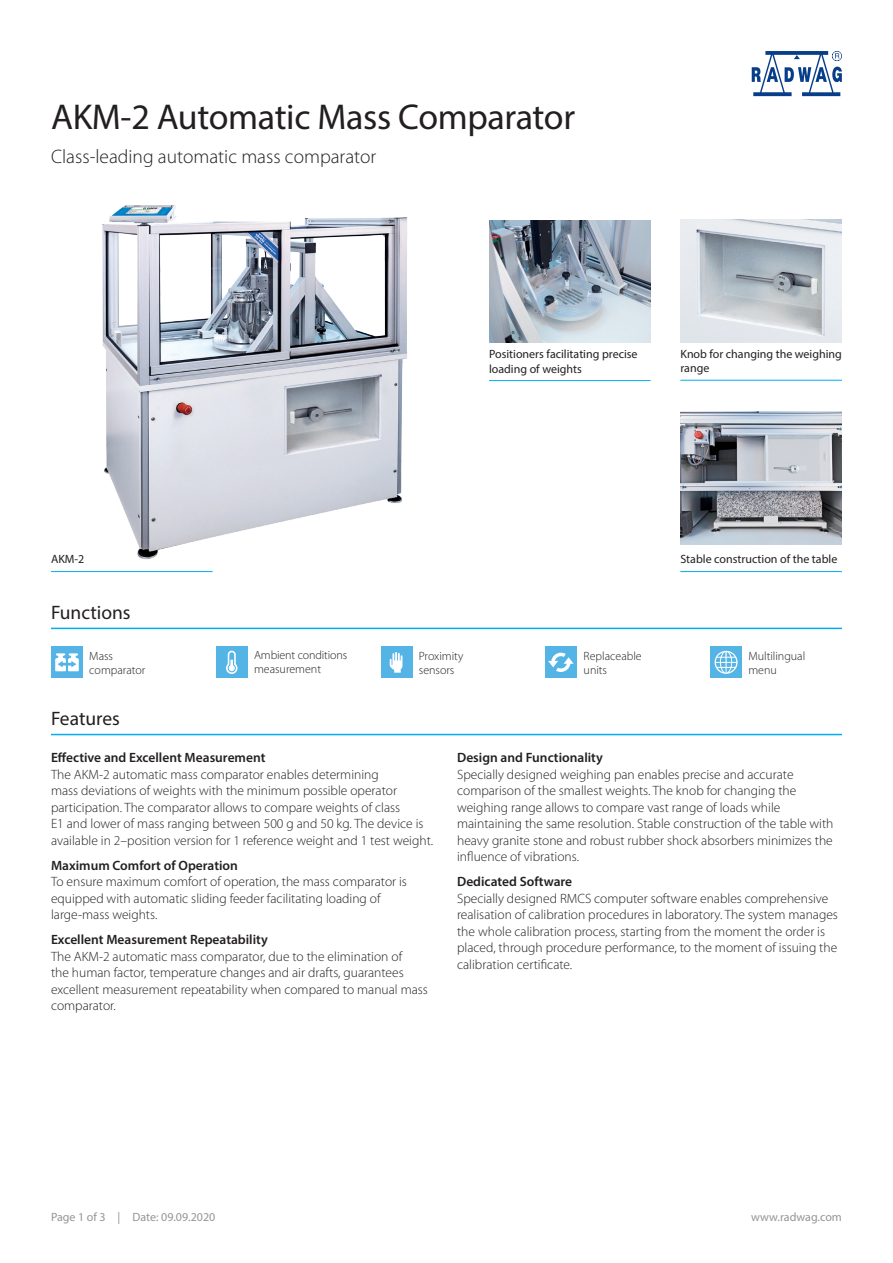
<style>
.page{position:relative;width:893px;height:1263px;background:#fff}
.page>*{position:absolute;margin:0;border:0;box-sizing:border-box;transform-origin:0 0}
.Nazwa_wagi{font:36px "Myriad Pro";letter-spacing:-.01em;color:#231f20}
.Podtytuł{font:300 19.5px "Myriad Pro";color:#231f20}
.Linia_grupa{font:19.5px "Myriad Pro";color:#231f20}
.Opis_wagi{font:300 13.5px/16.5px "Myriad Pro";color:#231f20}
.Zdjęcia_podpisy{font:12px/14.4px "Myriad Pro";color:#231f20}
.Ikony_podpisy{font:300 12px/14.4px "Myriad Pro";color:#231f20}
.Pagina{font:12px "Myriad Pro";color:#939598}
.s1{font-weight:600}
</style>
<div class="page">
<svg style="left:752px;top:51px;width:90px;height:45px"></svg>
<img style="left:102px;top:205px;width:306px;height:355px">
<hr style="left:680px;top:571px;width:162px;height:1px;background:#00aeef">
<hr style="left:51px;top:571px;width:162px;height:1px;background:#00aeef">
<hr style="left:680px;top:380px;width:162px;height:1px;background:#00aeef">
<hr style="left:489px;top:380px;width:162px;height:1px;background:#00aeef">
<img style="left:680px;top:219px;width:162px;height:123px">
<img style="left:680px;top:411px;width:162px;height:133px">
<img style="left:489px;top:220px;width:162px;height:122px">
<hr style="left:51px;top:628px;width:791px;height:1px;background:#00aeef">
<hr style="left:51px;top:734px;width:791px;height:1px;background:#00aeef">
<div style="left:216px;top:646px;width:32px;height:32px;background:#54b4e5"></div>
<svg style="left:226px;top:651px;width:12px;height:23px"></svg>
<div style="left:545px;top:646px;width:32px;height:32px;background:#54b4e5"></div>
<svg style="left:548px;top:653px;width:26px;height:19px"></svg>
<div style="left:381px;top:646px;width:31px;height:32px;background:#54b4e5"></div>
<svg style="left:390px;top:652px;width:12px;height:21px"></svg>
<div style="left:710px;top:646px;width:32px;height:32px;background:#54b4e5"></div>
<svg style="left:715px;top:651px;width:23px;height:23px"></svg>
<div style="left:51px;top:646px;width:32px;height:32px;background:#54b4e5"></div>
<svg style="left:55px;top:653px;width:24px;height:18px"></svg>
<p class="Nazwa_wagi" style="left:51px;top:95px;width:526px">AKM-2 Automatic Mass Comparator</p>
<p class="Podtytuł" style="left:51px;top:145px;width:327px">Class-leading automatic mass comparator</p>
<p class="Zdjęcia_podpisy" style="left:489px;top:347px;width:150px">Positioners facilitating precise loading of weights</p>
<p class="Zdjęcia_podpisy" style="left:680px;top:346px;width:163px">Knob for changing the weighing range</p>
<p class="Zdjęcia_podpisy" style="left:51px;top:552px;width:35px">AKM-2</p>
<p class="Zdjęcia_podpisy" style="left:680px;top:552px;width:159px">Stable construction of the table</p>
<p class="Linia_grupa" style="left:51px;top:600px;width:81px">Functions</p>
<p class="Ikony_podpisy" style="left:89px;top:648px;width:58px">Mass comparator</p>
<p class="Linia_grupa" style="left:51px;top:706px;width:70px">Features</p>
<p class="Ikony_podpisy" style="left:254px;top:647px;width:95px">Ambient conditions measurement</p>
<p class="Ikony_podpisy" style="left:584px;top:648px;width:60px">Replaceable units</p>
<p class="Ikony_podpisy" style="left:419px;top:648px;width:46px">Proximity sensors</p>
<p class="Ikony_podpisy" style="left:748px;top:648px;width:58px">Multilingual menu</p>
<p class="Opis_wagi" style="left:51px;top:749px;width:384px"><span class="s1">Effective and Excellent Measurement<br></span>The AKM-2 automatic mass comparator enables determining<br>mass deviations of weights with the minimum possible operator participation. The comparator allows to compare weights of class<br>E1 and lower of mass ranging between 500 g and 50 kg. The device is available in 2–position version for 1 reference weight and 1 test weight.</p>
<p class="Opis_wagi" style="left:51px;top:857px;width:357px"><span class="s1">Maximum Comfort of Operation<br></span>To ensure maximum comfort of operation, the mass comparator is equipped with automatic sliding feeder facilitating loading of large-mass weights.</p>
<p class="Opis_wagi" style="left:51px;top:931px;width:378px"><span class="s1">Excellent Measurement Repeatability<br></span>The AKM-2 automatic mass comparator, due to the elimination of<br>the human factor, temperature changes and air drafts, guarantees excellent measurement repeatability when compared to manual mass comparator.</p>
<p class="Opis_wagi" style="left:457px;top:749px;width:378px"><span class="s1">Design and Functionality<br></span>Specially designed weighing pan enables precise and accurate comparison of the smallest weights. The knob for changing the weighing range allows to compare vast range of loads while maintaining the same resolution. Stable construction of the table with heavy granite stone and robust rubber shock absorbers minimizes the influence of vibrations.</p>
<p class="Opis_wagi" style="left:457px;top:873px;width:382px"><span class="s1">Dedicated Software<br></span>Specially designed RMCS computer software enables comprehensive realisation of calibration procedures in laboratory. The system manages the whole calibration process, starting from the moment the order is placed, through procedure performance, to the moment of issuing the calibration certificate.</p>
<p class="Pagina" style="left:51px;top:1209px;width:166px">Page 1 of 3 | Date: 09.09.2020</p>
<p class="Pagina" style="left:751px;top:1209px;width:92px">www.radwag.com</p>
</div>
